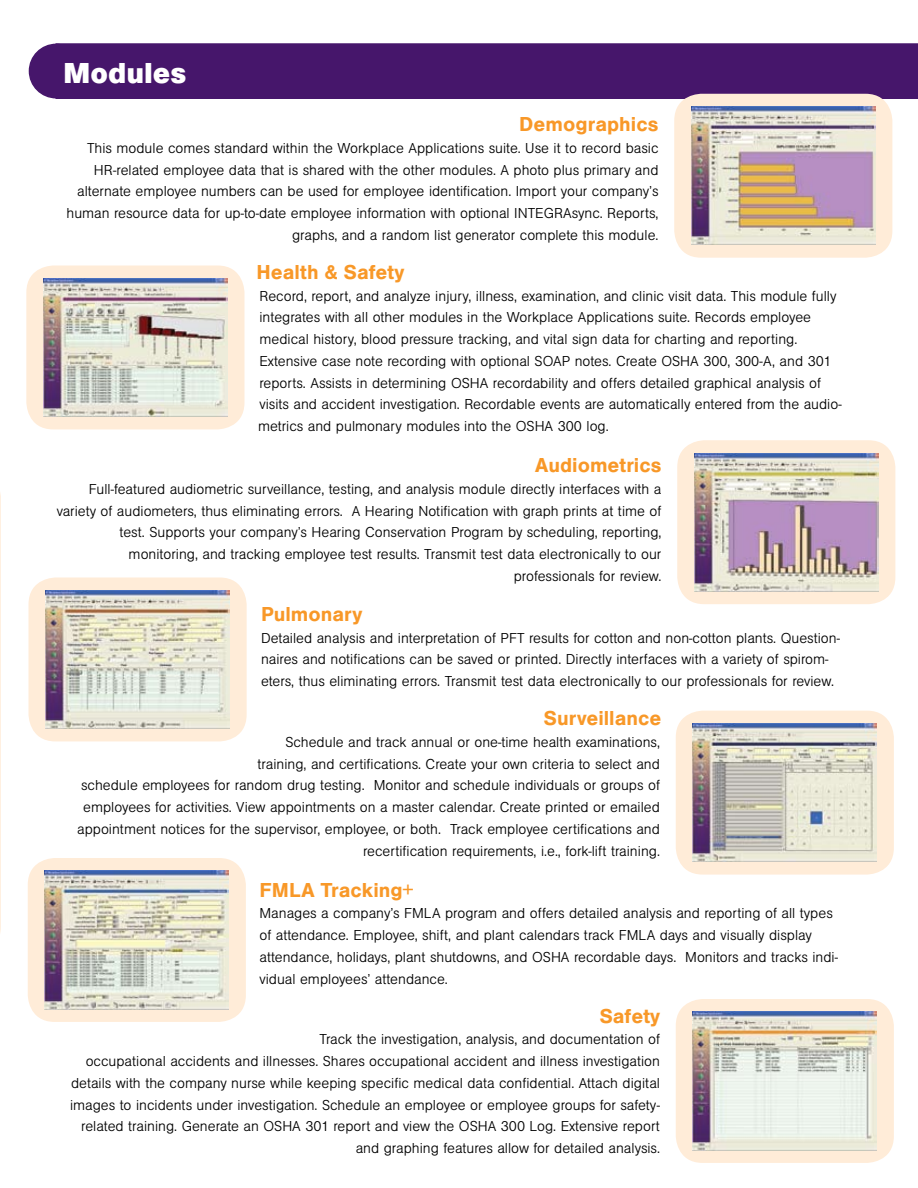
<style>
.page{position:relative;width:918px;height:1188px;background:#fff}
.page>*{position:absolute;margin:0;border:0;box-sizing:border-box;transform-origin:0 0}
.t1{font:700 30px "URW Accidalia Buc T";color:#fff}
.t2{font:500 21px "URW Accidalia Buc T";color:#f89828}
.t3{font:15px/21.8px "URW Accidalia Buc T Ligh";color:#000;text-align:right}
</style>
<div class="page">
<svg style="left:0;top:493px;width:1px;height:440px"></svg>
<div style="left:56px;top:43px;width:862px;height:56px;background:#46166b"></div>
<div style="left:29px;top:44px;width:54px;height:54px;background:#46166b;border-radius:50%"></div>
<div style="left:29px;top:44px;width:55px;height:54px;border:2px solid #46166b;border-radius:50%"></div>
<div style="left:676px;top:711px;width:218px;height:164px;background:#ffecd8;border-radius:27px"></div>
<img style="left:693px;top:723px;width:184px;height:139px">
<div style="left:676px;top:999px;width:218px;height:164px;background:#ffecd8;border-radius:27px"></div>
<div style="left:677px;top:440px;width:218px;height:164px;background:#ffecd8;border-radius:27px"></div>
<div style="left:674px;top:94px;width:218px;height:164px;background:#ffecd8;border-radius:27px"></div>
<div style="left:26px;top:266px;width:218px;height:163px;background:#ffecd8;border-radius:27px"></div>
<div style="left:28px;top:578px;width:219px;height:163px;background:#ffecd8;border-radius:27px"></div>
<div style="left:28px;top:858px;width:218px;height:164px;background:#ffecd8;border-radius:27px"></div>
<img style="left:45px;top:590px;width:185px;height:139px">
<img style="left:43px;top:278px;width:185px;height:139px">
<img style="left:45px;top:871px;width:184px;height:138px">
<img style="left:691px;top:107px;width:184px;height:138px">
<img style="left:694px;top:453px;width:184px;height:138px">
<img style="left:693px;top:1012px;width:184px;height:138px">
<h1 class="t1" style="left:63px;top:55px;width:125px">Modules</h1>
<h2 class="t2" style="left:519px;top:112px;width:141px">Demographics</h2>
<p class="t3" style="left:67px;top:137px;width:593px">This module comes standard within the Workplace Applications suite. Use it to record basic HR-related employee data that is shared with the other modules. A photo plus primary and alternate employee numbers can be used for employee identification. Import your company’s human resource data for up-to-date employee information with optional INTEGRAsync. Reports, graphs, and a random list generator complete this module.</p>
<h2 class="t2" style="left:256px;top:260px;width:149px">Health &amp; Safety</h2>
<p class="t3" style="left:258px;top:285px;width:585px;text-align:left">Record, report, and analyze injury, illness, examination, and clinic visit data. This module fully integrates with all other modules in the Workplace Applications suite. Records employee medical history, blood pressure tracking, and vital sign data for charting and reporting.<br>Extensive case note recording with optional SOAP notes. Create OSHA 300, 300-A, and 301 reports. Assists in determining OSHA recordability and offers detailed graphical analysis of visits and accident investigation. Recordable events are automatically entered from the audio&shy;metrics and pulmonary modules into the OSHA 300 log.</p>
<h2 class="t2" style="left:535px;top:453px;width:128px">Audiometrics</h2>
<p class="t3" style="left:57px;top:478px;width:606px">Full-featured audiometric surveillance, testing, and analysis module directly interfaces with a variety of audiometers, thus eliminating errors. A Hearing Notification with graph prints at time of test. Supports your company’s Hearing Conservation Program by scheduling, reporting, monitoring, and tracking employee test results. Transmit test data electronically to our professionals for review.</p>
<h2 class="t2" style="left:261px;top:602px;width:103px">Pulmonary</h2>
<p class="t3" style="left:261px;top:627px;width:581px;text-align:left">Detailed analysis and interpretation of PFT results for cotton and non-cotton plants. Question&shy;naires and notifications can be saved or printed. Directly interfaces with a variety of spirom&shy;eters, thus eliminating errors. Transmit test data electronically to our professionals for review.</p>
<h2 class="t2" style="left:544px;top:706px;width:119px">Surveillance</h2>
<p class="t3" style="left:77px;top:731px;width:584px">Schedule and track annual or one-time health examinations,<br>training, and certifications. Create your own criteria to select and<br>schedule employees for random drug testing. Monitor and schedule individuals or groups of employees for activities. View appointments on a master calendar. Create printed or emailed appointment notices for the supervisor, employee, or both. Track employee certifications and recertification requirements, i.e., fork-lift training.</p>
<h2 class="t2" style="left:260px;top:878px;width:155px">FMLA Tracking+</h2>
<p class="t3" style="left:260px;top:903px;width:580px;text-align:left">Manages a company’s FMLA program and offers detailed analysis and reporting of all types of attendance. Employee, shift, and plant calendars track FMLA days and visually display attendance, holidays, plant shutdowns, and OSHA recordable days. Monitors and tracks indi&shy;vidual employees’ attendance.</p>
<h2 class="t2" style="left:600px;top:1004px;width:62px">Safety</h2>
<p class="t3" style="left:70px;top:1029px;width:591px">Track the investigation, analysis, and documentation of<br>occupational accidents and illnesses. Shares occupational accident and illness investigation details with the company nurse while keeping specific medical data confidential. Attach digital images to incidents under investigation. Schedule an employee or employee groups for safety&shy;related training. Generate an OSHA 301 report and view the OSHA 300 Log. Extensive report and graphing features allow for detailed analysis.</p>
</div>
